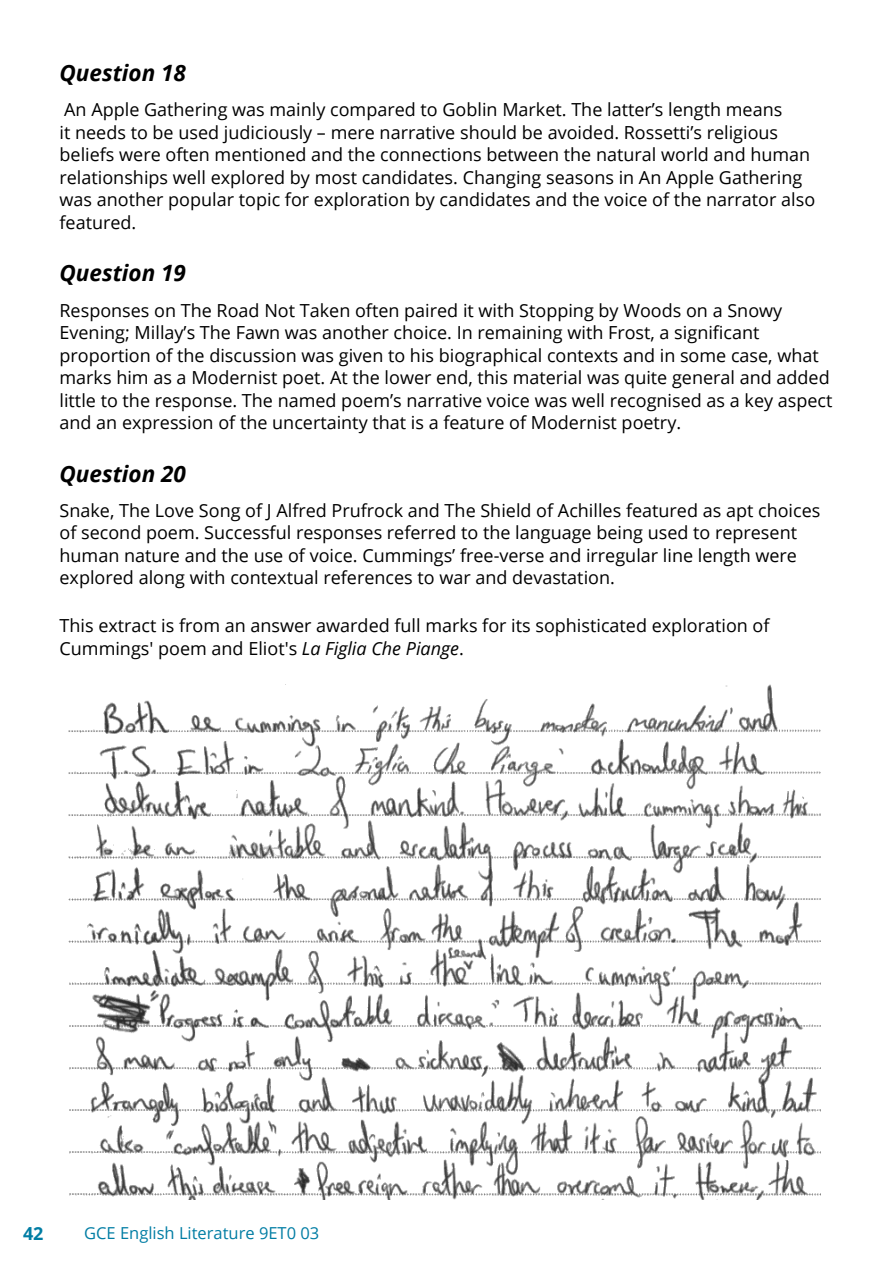
<style>
.page{position:relative;width:893px;height:1263px;background:#fff}
.page>*{position:absolute;margin:0;border:0;box-sizing:border-box;transform-origin:0 0}
.t1{font:italic 700 22.5px "Open Sans";color:#000}
.t2{font:18px/22.5px "Open Sans";color:#000}
.t3{font:700 18px "Open Sans";color:#007da4}
.t4{font:16.5px "Open Sans";color:#007da4}
.s1{font-style:italic}
</style>
<div class="page">
<img style="left:68px;top:685px;width:753px;height:514px">
<p class="t1" style="left:60px;top:57px;width:128px">Question 18</p>
<p class="t2" style="left:60px;top:98px;width:757px">An Apple Gathering was mainly compared to Goblin Market. The latter’s length means<br>it needs to be used judiciously – mere narrative should be avoided. Rossetti’s religious beliefs were often mentioned and the connections between the natural world and human relationships well explored by most candidates. Changing seasons in An Apple Gathering was another popular topic for exploration by candidates and the voice of the narrator also featured.</p>
<p class="t1" style="left:60px;top:257px;width:128px">Question 19</p>
<p class="t2" style="left:60px;top:298px;width:774px">Responses on The Road Not Taken often paired it with Stopping by Woods on a Snowy Evening; Millay’s The Fawn was another choice. In remaining with Frost, a significant proportion of the discussion was given to his biographical contexts and in some case, what marks him as a Modernist poet. At the lower end, this material was quite general and added little to the response. The named poem’s narrative voice was well recognised as a key aspect and an expression of the uncertainty that is a feature of Modernist poetry.</p>
<p class="t1" style="left:60px;top:457px;width:128px">Question 20</p>
<p class="t2" style="left:60px;top:499px;width:762px">Snake, The Love Song of J Alfred Prufrock and The Shield of Achilles featured as apt choices of second poem. Successful responses referred to the language being used to represent human nature and the use of voice. Cummings’ free-verse and irregular line length were explored along with contextual references to war and devastation.</p>
<p class="t2" style="left:60px;top:614px;width:712px">This extract is from an answer awarded full marks for its sophisticated exploration of<br>Cummings' poem and Eliot's <span class="s1">La Figlia Che Piange</span>.</p>
<p class="t3" style="left:23px;top:1221px;width:22px">42</p>
<p class="t4" style="left:84px;top:1221px;width:237px">GCE English Literature 9ET0 03</p>
</div>
